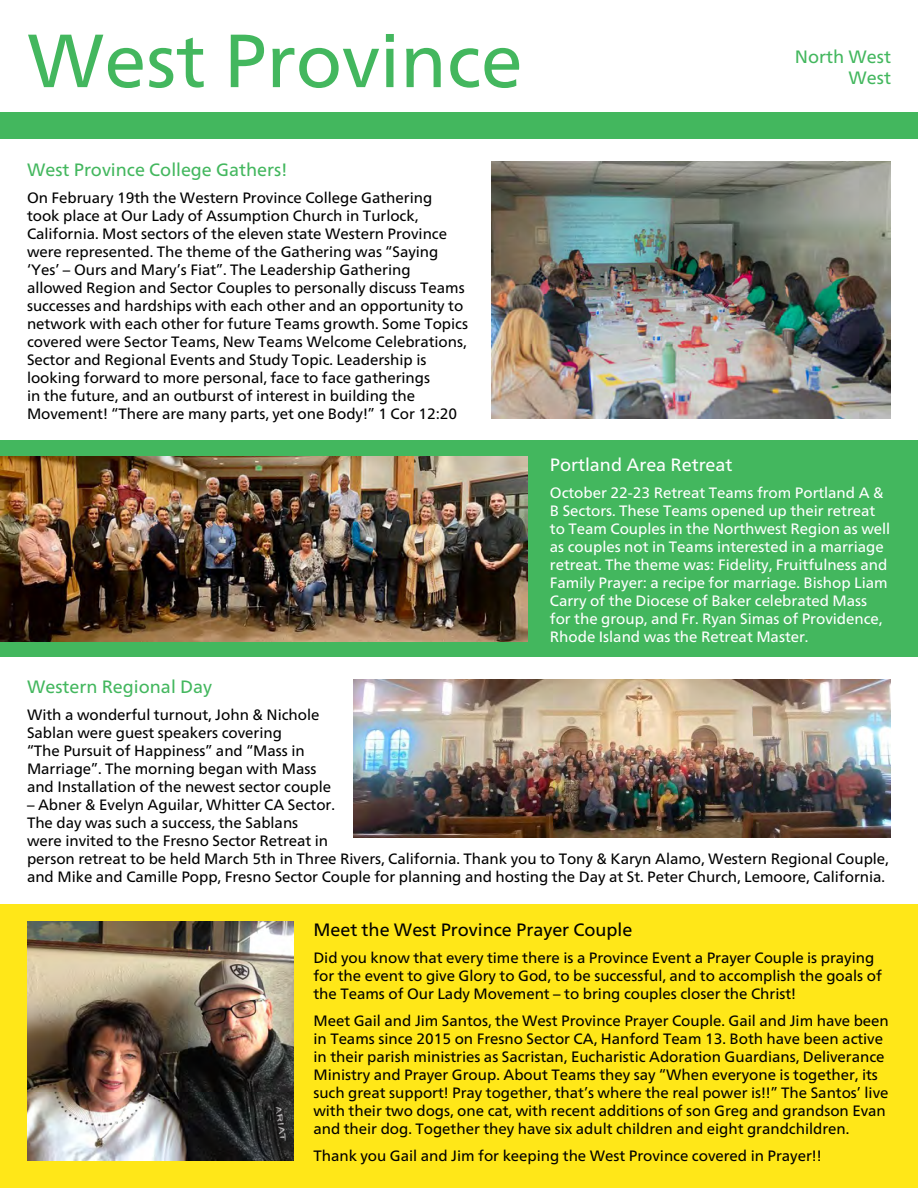
<style>
.page{position:relative;width:918px;height:1188px;background:#fff}
.page>*{position:absolute;margin:0;border:0;box-sizing:border-box;transform-origin:0 0}
.t1{font:75.15px "Frutiger Neue LT";color:#43b75e}
.t2{font:17.85px/21.5px "Frutiger Neue LT";color:#43b75e;text-align:right}
.t3{font:17.85px "Frutiger Neue LT";color:#000}
.t4{font:17.85px "Frutiger Neue LT";color:#fff}
.t5{font:15px/18px "Frutiger Neue LT";color:#000}
.t6{font:15px/18px "Frutiger Neue LT";color:#fff}
</style>
<div class="page">
<div style="left:0;top:441px;width:918px;height:216px;background:#43b75e"></div>
<div style="left:0;top:904px;width:918px;height:284px;background:#ffe718"></div>
<div style="left:0;top:112px;width:918px;height:27px;background:#43b75e"></div>
<img style="left:0;top:456px;width:528px;height:186px">
<img style="left:27px;top:922px;width:267px;height:239px">
<img style="left:491px;top:161px;width:400px;height:258px">
<img style="left:353px;top:679px;width:538px;height:158px">
<h1 class="t1" style="left:27px;top:17px;width:497px">West Province</h1>
<p class="t2" style="left:27px;top:159px;width:262px">West Province College Gathers!</p>
<p class="t5" style="left:27px;top:188px;width:443px">On February 19th the Western Province College Gathering took place at Our Lady of Assumption Church in Turlock, California. Most sectors of the eleven state Western Province were represented. The theme of the Gathering was “Saying ‘Yes’ – Ours and Mary’s Fiat”. The Leadership Gathering allowed Region and Sector Couples to personally discuss Teams successes and hardships with each other and an opportunity to network with each other for future Teams growth. Some Topics covered were Sector Teams, New Teams Welcome Celebrations, Sector and Regional Events and Study Topic. Leadership is looking forward to more personal, face to face gatherings<br>in the future, and an outburst of interest in building the Movement! “There are many parts, yet one Body!” 1 Cor 12:20</p>
<p class="t2" style="left:795px;top:46px;width:98px">North West<br>West</p>
<p class="t4" style="left:550px;top:454px;width:184px">Portland Area Retreat</p>
<p class="t6" style="left:550px;top:483px;width:342px">October 22-23 Retreat Teams from Portland A &amp; B Sectors. These Teams opened up their retreat to Team Couples in the Northwest Region as well as couples not in Teams interested in a marriage retreat. The theme was: Fidelity, Fruitfulness and Family Prayer: a recipe for marriage. Bishop Liam Carry of the Diocese of Baker celebrated Mass for the group, and Fr. Ryan Simas of Providence, Rhode Island was the Retreat Master.</p>
<p class="t2" style="left:27px;top:676px;width:187px">Western Regional Day</p>
<p class="t5" style="left:27px;top:706px;width:306px">With a wonderful turnout, John &amp; Nichole Sablan were guest speakers covering<br>“The Pursuit of Happiness” and “Mass in Marriage”. The morning began with Mass and Installation of the newest sector couple</p>
<p class="t5" style="left:27px;top:796px;width:863px">– Abner &amp; Evelyn Aguilar, Whitter CA Sector.<br>The day was such a success, the Sablans<br>were invited to the Fresno Sector Retreat in<br>person retreat to be held March 5th in Three Rivers, California. Thank you to Tony &amp; Karyn Alamo, Western Regional Couple, and Mike and Camille Popp, Fresno Sector Couple for planning and hosting the Day at St. Peter Church, Lemoore, California.</p>
<p class="t3" style="left:313px;top:919px;width:320px">Meet the West Province Prayer Couple</p>
<p class="t5" style="left:313px;top:949px;width:570px">Did you know that every time there is a Province Event a Prayer Couple is praying for the event to give Glory to God, to be successful, and to accomplish the goals of the Teams of Our Lady Movement – to bring couples closer the Christ!</p>
<p class="t5" style="left:313px;top:1012px;width:577px">Meet Gail and Jim Santos, the West Province Prayer Couple. Gail and Jim have been in Teams since 2015 on Fresno Sector CA, Hanford Team 13. Both have been active in their parish ministries as Sacristan, Eucharistic Adoration Guardians, Deliverance Ministry and Prayer Group. About Teams they say “When everyone is together, its such great support! Pray together, that’s where the real power is!!” The Santos’ live with their two dogs, one cat, with recent additions of son Greg and grandson Evan and their dog. Together they have six adult children and eight grandchildren.</p>
<p class="t5" style="left:313px;top:1147px;width:510px">Thank you Gail and Jim for keeping the West Province covered in Prayer!!</p>
</div>
